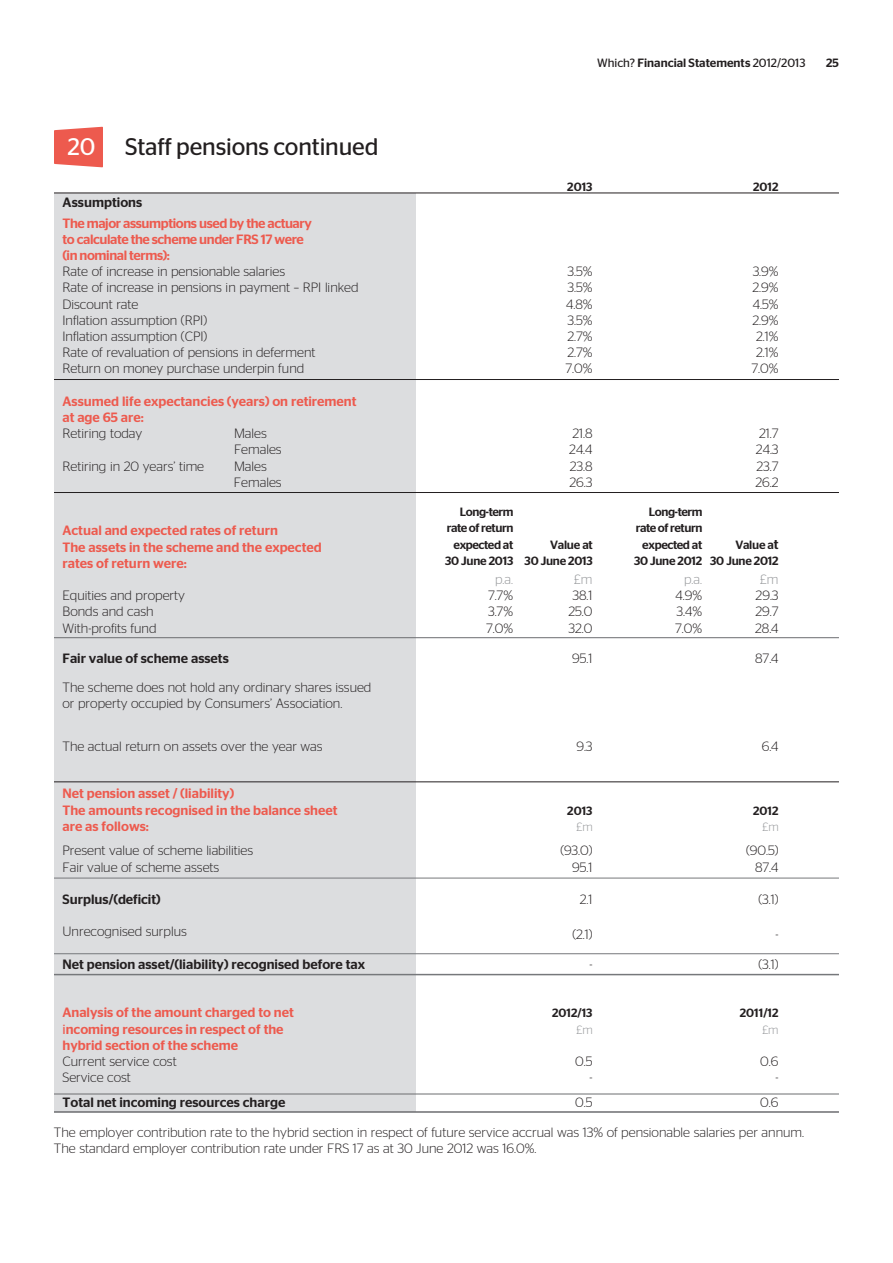
<style>
.page{position:relative;width:893px;height:1263px;background:#fff}
.page>*{position:absolute;margin:0;border:0;box-sizing:border-box;transform-origin:0 0}
.t1{font:24px "Stag Sans";letter-spacing:-.005em;color:#231f20}
.t2{font:300 13.5px/16.2px "Stag Sans";color:#231f20}
.t3{font:500 13.5px/16.2px "Stag Sans";color:#ed5a4e}
.t4{font:500 13.5px "Stag Sans";color:#231f20}
.t5{font:500 13.5px/16.2px "Stag Sans";letter-spacing:-.03em;color:#ed5a4e}
.t6{font:300 13.5px "Stag Sans";color:#939598}
.t7{font:500 12px "Stag Sans";letter-spacing:-.02em;color:#231f20}
.t8{font:500 12px "Stag Sans";color:#231f20}
.t9{font:500 12px "Stag Sans";letter-spacing:-.04em;color:#231f20}
.t10{font:300 12px "Stag Sans";color:#939598}
.s1{color:#fff}
.s2{font-weight:400}
.s3{font-size:13.5px}
</style>
<div class="page">
<div style="left:54px;top:193px;width:362px;height:918px;background:#dcdddf"></div>
<hr style="left:54px;top:1094px;width:785px;height:1px;background:#6c6d70">
<hr style="left:54px;top:1111px;width:785px;height:2px;background:#6c6d70">
<hr style="left:54px;top:953px;width:785px;height:1px;background:#76787b">
<hr style="left:54px;top:193px;width:785px;height:1px;background:#231f20">
<hr style="left:54px;top:637px;width:785px;height:1px;background:#6c6d70">
<hr style="left:54px;top:974px;width:785px;height:1px;background:#76787b">
<hr style="left:54px;top:492px;width:785px;height:1px;background:#231f20">
<hr style="left:54px;top:379px;width:785px;height:1px;background:#231f20">
<hr style="left:54px;top:782px;width:785px;height:1px;background:#231f20">
<hr style="left:54px;top:878px;width:785px;height:1px;background:#76787b">
<svg style="left:54px;top:127px;width:49px;height:40px;background:#ee655a"></svg>
<h1 class="t1" style="left:68px;top:133px;width:312px"><span class="s1">20</span> Staff pensions continued</h1>
<p class="t8" style="left:597px;top:56px;width:210px"><span class="s2">Which?</span> Financial Statements <span class="s2">2012/2013</span></p>
<p class="t7" style="left:826px;top:56px;width:14px">25</p>
<p class="t7" style="left:567px;top:179px;width:27px">2013</p>
<p class="t7" style="left:753px;top:179px;width:27px">2012</p>
<p class="t4" style="left:63px;top:194px;width:81px">Assumptions</p>
<p class="t5" style="left:63px;top:215px;width:251px">The major assumptions used by the actuary to calculate the scheme under FRS 17 were (in nominal terms):</p>
<p class="t2" style="left:63px;top:263px;width:224px">Rate of increase in pensionable salaries</p>
<p class="t2" style="left:567px;top:263px;width:27px">3.5%</p>
<p class="t2" style="left:753px;top:263px;width:27px">3.9%</p>
<p class="t2" style="left:63px;top:279px;width:298px">Rate of increase in pensions in payment – RPI linked</p>
<p class="t2" style="left:567px;top:279px;width:27px">3.5%</p>
<p class="t2" style="left:752px;top:279px;width:28px">2.9%</p>
<p class="t2" style="left:63px;top:296px;width:78px">Discount rate</p>
<p class="t2" style="left:566px;top:296px;width:28px">4.8%</p>
<p class="t2" style="left:753px;top:296px;width:27px">4.5%</p>
<p class="t2" style="left:63px;top:312px;width:146px">Inflation assumption (RPI)</p>
<p class="t2" style="left:567px;top:312px;width:27px">3.5%</p>
<p class="t2" style="left:752px;top:312px;width:28px">2.9%</p>
<p class="t2" style="left:63px;top:328px;width:146px">Inflation assumption (CPI)</p>
<p class="t2" style="left:567px;top:328px;width:27px">2.7%</p>
<p class="t2" style="left:756px;top:328px;width:24px">2.1%</p>
<p class="t2" style="left:63px;top:344px;width:255px">Rate of revaluation of pensions in deferment</p>
<p class="t2" style="left:567px;top:344px;width:27px">2.7%</p>
<p class="t2" style="left:756px;top:344px;width:24px">2.1%</p>
<p class="t2" style="left:63px;top:360px;width:243px">Return on money purchase underpin fund</p>
<p class="t2" style="left:566px;top:360px;width:28px">7.0%</p>
<p class="t2" style="left:752px;top:360px;width:28px">7.0%</p>
<p class="t3" style="left:63px;top:393px;width:296px">Assumed life expectancies (years) on retirement at age 65 are:</p>
<p class="t2" style="left:63px;top:425px;width:81px">Retiring today</p>
<p class="t2" style="left:234px;top:425px;width:34px">Males</p>
<p class="t2" style="left:572px;top:425px;width:22px">21.8</p>
<p class="t2" style="left:759px;top:425px;width:21px">21.7</p>
<p class="t2" style="left:234px;top:441px;width:49px">Females</p>
<p class="t2" style="left:569px;top:441px;width:25px">24.4</p>
<p class="t2" style="left:756px;top:441px;width:24px">24.3</p>
<p class="t2" style="left:62px;top:458px;width:143px">Retiring in 20 years’ time</p>
<p class="t2" style="left:234px;top:458px;width:34px">Males</p>
<p class="t2" style="left:570px;top:458px;width:24px">23.8</p>
<p class="t2" style="left:756px;top:458px;width:24px">23.7</p>
<p class="t2" style="left:234px;top:474px;width:49px">Females</p>
<p class="t2" style="left:569px;top:474px;width:24px">26.3</p>
<p class="t2" style="left:755px;top:474px;width:25px">26.2</p>
<p class="t9" style="left:460px;top:505px;width:55px">Long-term</p>
<p class="t9" style="left:649px;top:505px;width:55px">Long-term</p>
<p class="t3" style="left:63px;top:522px;width:217px">Actual and expected rates of return</p>
<p class="t7" style="left:447px;top:521px;width:68px">rate of return</p>
<p class="t7" style="left:636px;top:521px;width:68px">rate of return</p>
<p class="t3" style="left:63px;top:539px;width:261px">The assets in the scheme and the expected</p>
<p class="t7" style="left:454px;top:537px;width:61px">expected at</p>
<p class="t7" style="left:550px;top:537px;width:44px">Value at</p>
<p class="t7" style="left:642px;top:537px;width:61px">expected at</p>
<p class="t7" style="left:735px;top:537px;width:45px">Value a<span class="s3">t</span></p>
<p class="t3" style="left:63px;top:555px;width:126px">rates of return were:</p>
<p class="t7" style="left:445px;top:554px;width:149px">30 June 2013 30 June 2013</p>
<p class="t7" style="left:634px;top:554px;width:146px">30 June 2012 30 June 2012</p>
<p class="t6" style="left:495px;top:572px;width:20px">p.a.</p>
<p class="t6" style="left:574px;top:572px;width:20px">£m</p>
<p class="t6" style="left:684px;top:572px;width:20px">p.a.</p>
<p class="t6" style="left:760px;top:572px;width:20px">£m</p>
<p class="t2" style="left:63px;top:587px;width:124px">Equities and property</p>
<p class="t2" style="left:488px;top:587px;width:27px">7.7%</p>
<p class="t2" style="left:572px;top:587px;width:22px">38.1</p>
<p class="t2" style="left:675px;top:587px;width:28px">4.9%</p>
<p class="t2" style="left:756px;top:587px;width:24px">29.3</p>
<p class="t2" style="left:63px;top:603px;width:93px">Bonds and cash</p>
<p class="t2" style="left:488px;top:603px;width:26px">3.7%</p>
<p class="t2" style="left:568px;top:603px;width:26px">25.0</p>
<p class="t2" style="left:676px;top:603px;width:27px">3.4%</p>
<p class="t2" style="left:755px;top:603px;width:25px">29.7</p>
<p class="t2" style="left:63px;top:620px;width:96px">With-profits fund</p>
<p class="t2" style="left:486px;top:620px;width:28px">7.0%</p>
<p class="t2" style="left:569px;top:620px;width:25px">32.0</p>
<p class="t2" style="left:675px;top:620px;width:28px">7.0%</p>
<p class="t2" style="left:755px;top:620px;width:25px">28.4</p>
<p class="t4" style="left:63px;top:650px;width:168px">Fair value of scheme assets</p>
<p class="t2" style="left:572px;top:650px;width:22px">95.1</p>
<p class="t2" style="left:755px;top:650px;width:25px">87.4</p>
<p class="t2" style="left:63px;top:679px;width:310px">The scheme does not hold any ordinary shares issued or property occupied by Consumers’ Association.</p>
<p class="t2" style="left:63px;top:738px;width:262px">The actual return on assets over the year was</p>
<p class="t2" style="left:576px;top:738px;width:18px">9.3</p>
<p class="t2" style="left:762px;top:738px;width:18px">6.4</p>
<p class="t3" style="left:62px;top:785px;width:276px">Net pension asset / (liability)<br>The amounts recognised in the balance sheet</p>
<p class="t7" style="left:567px;top:803px;width:27px">2013</p>
<p class="t7" style="left:753px;top:803px;width:27px">2012</p>
<p class="t3" style="left:63px;top:818px;width:88px">are as follows:</p>
<p class="t10" style="left:577px;top:820px;width:18px">£m</p>
<p class="t10" style="left:763px;top:820px;width:18px">£m</p>
<p class="t2" style="left:63px;top:842px;width:192px">Present value of scheme liabilities</p>
<p class="t2" style="left:560px;top:842px;width:34px">(93.0)</p>
<p class="t2" style="left:746px;top:842px;width:34px">(90.5)</p>
<p class="t2" style="left:62px;top:859px;width:158px">Fair value of scheme assets</p>
<p class="t2" style="left:572px;top:859px;width:22px">95.1</p>
<p class="t2" style="left:755px;top:859px;width:25px">87.4</p>
<p class="t4" style="left:62px;top:891px;width:100px">Surplus/(deficit)</p>
<p class="t2" style="left:580px;top:891px;width:14px">2.1</p>
<p class="t2" style="left:759px;top:891px;width:21px">(3.1)</p>
<p class="t2" style="left:62px;top:923px;width:126px">Unrecognised surplus</p>
<p class="t2" style="left:572px;top:926px;width:22px">(2.1)</p>
<p class="t2" style="left:775px;top:926px;width:5px">-</p>
<p class="t4" style="left:62px;top:956px;width:304px">Net pension asset/(liability) recognised before tax</p>
<p class="t2" style="left:589px;top:956px;width:5px">-</p>
<p class="t2" style="left:759px;top:956px;width:21px">(3.1)</p>
<p class="t3" style="left:62px;top:1004px;width:233px">Analysis of the amount charged to net</p>
<p class="t7" style="left:552px;top:1006px;width:42px">2012/13</p>
<p class="t7" style="left:740px;top:1006px;width:40px">2011/12</p>
<p class="t3" style="left:63px;top:1021px;width:223px"><span class="s2">i</span>ncoming resources in respect of the</p>
<p class="t10" style="left:577px;top:1023px;width:18px">£m</p>
<p class="t10" style="left:762px;top:1023px;width:18px">£m</p>
<p class="t3" style="left:63px;top:1037px;width:177px">hybrid section of the scheme</p>
<p class="t2" style="left:63px;top:1053px;width:116px">Current service cost</p>
<p class="t2" style="left:575px;top:1053px;width:19px">0.5</p>
<p class="t2" style="left:760px;top:1053px;width:20px">0.6</p>
<p class="t2" style="left:62px;top:1069px;width:70px">Service cost</p>
<p class="t2" style="left:589px;top:1069px;width:5px">-</p>
<p class="t2" style="left:775px;top:1069px;width:5px">-</p>
<p class="t4" style="left:62px;top:1094px;width:224px">Total net incoming resources charge</p>
<p class="t2" style="left:575px;top:1094px;width:19px">0.5</p>
<p class="t2" style="left:54px;top:1087px;width:752px;line-height:29.7px;text-indent:706px">0.6<br>The employer contribution rate to the hybrid section in respect of future service accrual was 13% of pensionable salaries per annum.</p>
<p class="t2" style="left:54px;top:1140px;width:484px">The standard employer contribution rate under FRS 17 as at 30 June 2012 was 16.0%.</p>
</div>
